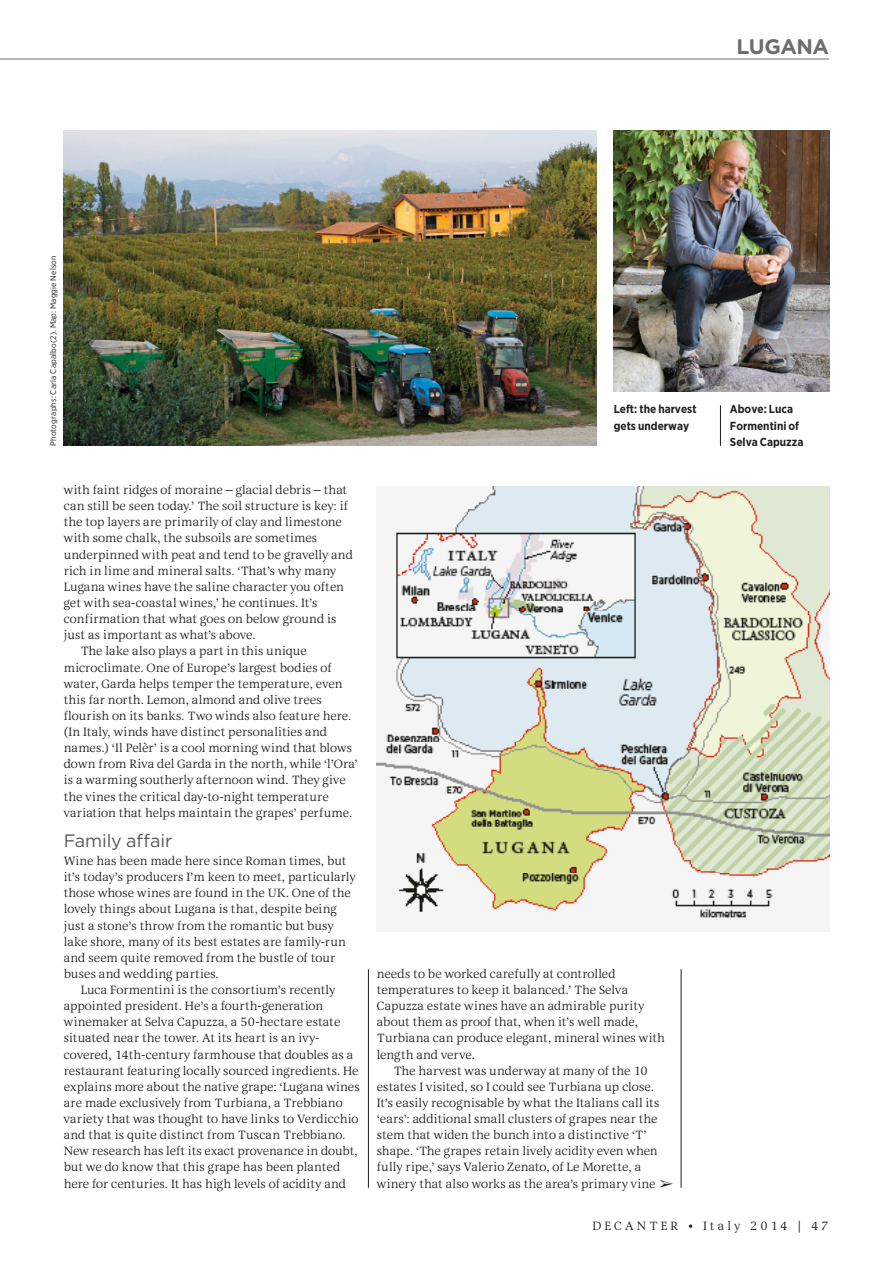
<style>
.page{position:relative;width:893px;height:1263px;background:#fff}
.page>*{position:absolute;margin:0;border:0;box-sizing:border-box;transform-origin:0 0}
.t1{font:700 21px "Gotham";letter-spacing:-.02em;color:#6c6d70}
._06_crosshead{font:18px "Gotham";letter-spacing:-.005em;color:#57585a}
._05_indented_copy{font:12px/16.2px "Alinea Serif Normal";color:#231f20}
._05_indented_copy-2{font:12px "Alinea Serif Normal";letter-spacing:.26em;color:#231f20}
._07_caption{font:700 11.7px/16.2px "Gotham Narrow";color:#231f20}
._17_picture_credit{font:8.25px "Gotham Narrow";letter-spacing:.025em;color:#231f20}
</style>
<div class="page">
<hr style="left:0;top:59px;width:829px;height:1px;background:#6c6d70">
<img style="left:614px;top:130px;width:215px;height:261px">
<img style="left:64px;top:130px;width:533px;height:316px">
<img style="left:377px;top:487px;width:452px;height:431px">
<hr style="left:368px;top:969px;width:1px;height:219px;background:#231f20">
<hr style="left:681px;top:969px;width:1px;height:219px;background:#231f20">
<hr style="left:720px;top:405px;width:1px;height:41px;background:#231f20">
<p class="t1" style="left:737px;top:34px;width:94px">LUGANA</p>
<p class="_17_picture_credit" style="left:48px;top:446px;width:192px;rotate:-90deg">Photographs: Carla Capalbo(2). Map: Maggie Nelson</p>
<p class="_05_indented_copy" style="left:64px;top:482px;width:291px">with faint ridges of moraine – glacial debris – that can still be seen today.’ The soil structure is key: if the top layers are primarily of clay and limestone with some chalk, the subsoils are sometimes underpinned with peat and tend to be gravelly and rich in lime and mineral salts. ‘That’s why many Lugana wines have the saline character you often get with sea-coastal wines,’ he continues. It’s confirmation that what goes on below ground is just as important as what’s above.</p>
<p class="_05_indented_copy" style="left:64px;top:643px;width:296px;text-indent:17px">The lake also plays a part in this unique microclimate. One of Europe’s largest bodies of water, Garda helps temper the temperature, even this far north. Lemon, almond and olive trees flourish on its banks. Two winds also feature here. (In Italy, winds have distinct personalities and names.) ‘Il Pelèr’ is a cool morning wind that blows down from Riva del Garda in the north, while ‘l’Ora’ is a warming southerly afternoon wind. They give the vines the critical day-to-night temperature variation that helps maintain the grapes’ perfume.</p>
<p class="_06_crosshead" style="left:64px;top:830px;width:110px">Family affair</p>
<p class="_05_indented_copy" style="left:64px;top:853px;width:293px">Wine has been made here since Roman times, but it’s today’s producers I’m keen to meet, particularly those whose wines are found in the UK. One of the lovely things about Lugana is that, despite being just a stone’s throw from the romantic but busy lake shore, many of its best estates are family-run and seem quite removed from the bustle of tour buses and wedding parties.</p>
<p class="_05_indented_copy" style="left:64px;top:982px;width:297px;text-indent:17px">Luca Formentini is the consortium’s recently appointed president. He’s a fourth-generation winemaker at Selva Capuzza, a 50-hectare estate situated near the tower. At its heart is an ivy&shy;covered, 14th-century farmhouse that doubles as a restaurant featuring locally sourced ingredients. He explains more about the native grape: ‘Lugana wines are made exclusively from Turbiana, a Trebbiano variety that was thought to have links to Verdicchio and that is quite distinct from Tuscan Trebbiano.<br>New research has left its exact provenance in doubt, but we do know that this grape has been planted here for centuries. It has high levels of acidity and</p>
<p class="_07_caption" style="left:614px;top:401px;width:84px">Left: the harvest gets underway</p>
<p class="_07_caption" style="left:730px;top:401px;width:75px">Above: Luca<br>Formentini of<br>Selva Capuzza</p>
<p class="_05_indented_copy" style="left:377px;top:966px;width:290px">needs to be worked carefully at controlled temperatures to keep it balanced.’ The Selva Capuzza estate wines have an admirable purity about them as proof that, when it’s well made, Turbiana can produce elegant, mineral wines with length and verve.</p>
<p class="_05_indented_copy" style="left:377px;top:1063px;width:284px;text-indent:17px">The harvest was underway at many of the 10 estates I visited, so I could see Turbiana up close.<br>It’s easily recognisable by what the Italians call its ‘ears’: additional small clusters of grapes near the stem that widen the bunch into a distinctive ‘T’ shape. ‘The grapes retain lively acidity even when fully ripe,’ says Valerio Zenato, of Le Morette, a winery that also works as the area’s primary vine</p>
<p class="_05_indented_copy-2" style="left:592px;top:1218px;width:238px">DECANTER • Italy 2014 | 47</p>
</div>
